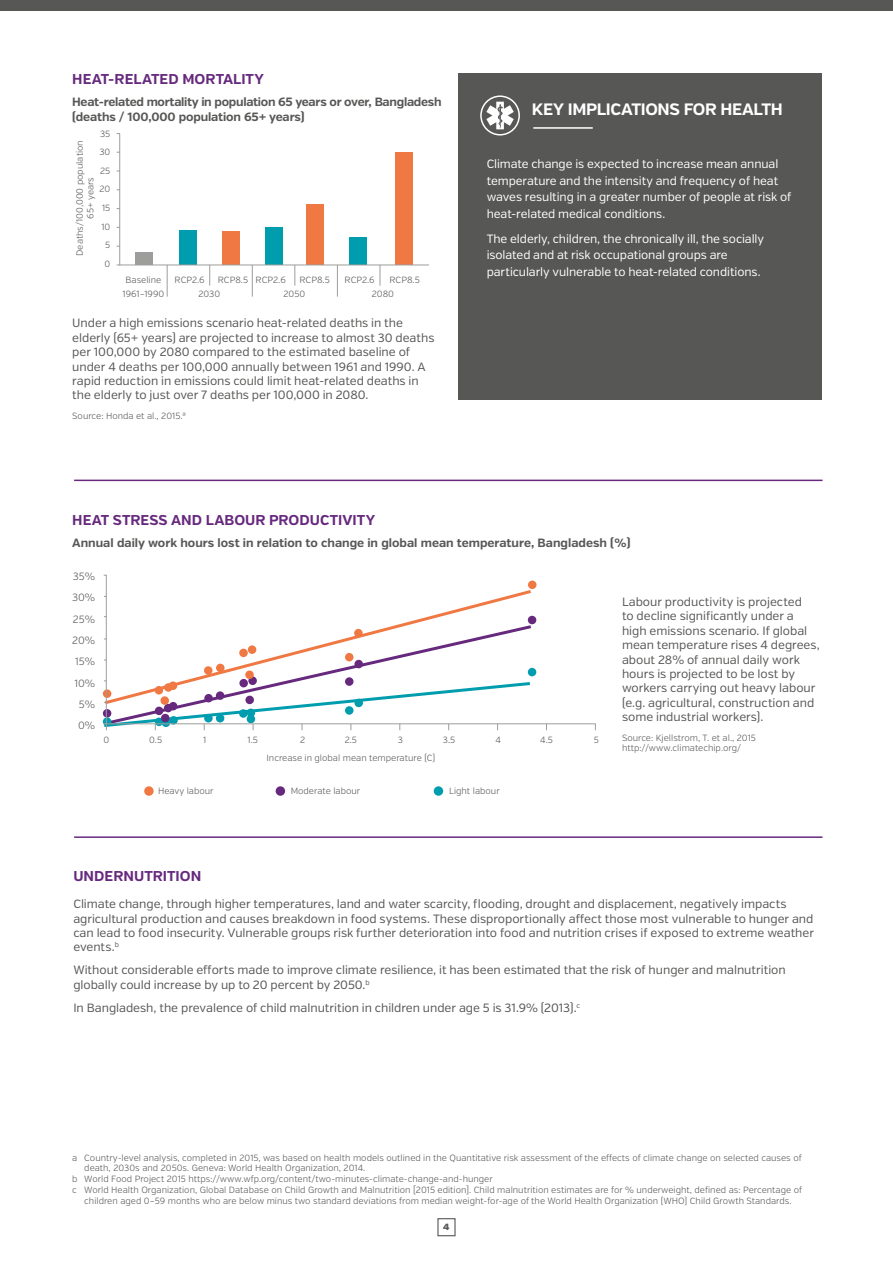
<style>
.page{position:relative;width:893px;height:1263px;background:#fff}
.page>*{position:absolute;margin:0;border:0;box-sizing:border-box;transform-origin:0 0}
.t1{font:700 16.5px "Verb";letter-spacing:-.02em;color:#fff}
.t2{font:700 14.25px "Verb";letter-spacing:.005em;color:#66297d}
.t3{font:12px/14.4px "Verb";letter-spacing:-.005em;color:#575756}
.t4{font:12px/16.5px "Verb";letter-spacing:-.005em;color:#fff}
.t5{font:700 12px/14.4px "Verb";letter-spacing:-.01em;color:#575756}
.t6{font:300 10.5px/21.3px "Verb";color:#575756;text-align:right}
.t7{font:300 9px/18.6px "Verb";color:#575756}
.t8{font:900 9px "Verb";color:#575756}
</style>
<div class="page">
<hr style="left:74px;top:480px;width:748px;height:1px;background:#66297d">
<hr style="left:74px;top:836px;width:748px;height:2px;background:#66297d">
<div style="left:458px;top:73px;width:363px;height:327px;background:#575756"></div>
<hr style="left:533px;top:127px;width:60px;height:2px;background:#fff">
<div style="left:480px;top:95px;width:40px;height:41px;border:2px solid #fff;border-radius:50%"></div>
<svg style="left:486px;top:102px;width:28px;height:27px"></svg>
<div style="left:144px;top:786px;width:10px;height:10px;background:#ef7843;border-radius:50%"></div>
<div style="left:276px;top:786px;width:9px;height:10px;background:#66297d;border-radius:50%"></div>
<div style="left:434px;top:786px;width:9px;height:10px;background:#009dae;border-radius:50%"></div>
<svg style="left:103px;top:574px;width:493px;height:150px"></svg>
<svg style="left:102px;top:623px;width:432px;height:107px"></svg>
<div style="left:437px;top:1218px;width:19px;height:18px;border:1px solid #575756"></div>
<div style="left:0;top:0;width:893px;height:11px;background:#575756"></div>
<hr style="left:167px;top:265px;width:1px;height:32px;background:#9d9d9c">
<hr style="left:252px;top:265px;width:1px;height:32px;background:#9d9d9c">
<hr style="left:337px;top:265px;width:1px;height:32px;background:#9d9d9c">
<svg style="left:117px;top:133px;width:312px;height:153px"></svg>
<p class="t2" style="left:72px;top:70px;width:193px">HEAT-RELATED MORTALITY</p>
<p class="t5" style="left:72px;top:95px;width:371px">Heat-related mortality in population 65 years or over, Bangladesh (deaths / 100,000 population 65+ years)</p>
<p class="t7" style="left:99px;top:124px;width:13px;text-align:right">35<br>30<br>25<br>20<br>15<br>10<br>5<br>0</p>
<p class="t7" style="left:175px;top:270px;width:32px">RCP2.6</p>
<p class="t7" style="left:218px;top:270px;width:69px">RCP8.5 RCP2.6</p>
<p class="t7" style="left:300px;top:270px;width:32px">RCP8.5</p>
<p class="t7" style="left:345px;top:270px;width:32px">RCP2.6</p>
<p class="t7" style="left:389px;top:270px;width:32px">RCP8.5</p>
<p class="t7" style="left:123px;top:284px;width:43px">1961–1990</p>
<p class="t7" style="left:198px;top:284px;width:23px">2030</p>
<p class="t7" style="left:283px;top:284px;width:23px">2050</p>
<p class="t7" style="left:372px;top:284px;width:24px">2080</p>
<p class="t7" style="left:74px;top:256px;width:117px;line-height:10.8px;text-align:center;rotate:-90deg">Deaths/100,000 population<br>65+ years</p>
<p class="t7" style="left:126px;top:270px;width:37px">Baseline</p>
<p class="t3" style="left:72px;top:316px;width:364px">Under a high emissions scenario heat-related deaths in the elderly (65+ years) are projected to increase to almost 30 deaths per 100,000 by 2080 compared to the estimated baseline of under 4 deaths per 100,000 annually between 1961 and 1990. A rapid reduction in emissions could limit heat-related deaths in the elderly to just over 7 deaths per 100,000 in 2080.</p>
<p class="t7" style="left:72px;top:406px;width:115px">Source: Honda et al., 2015.a</p>
<p class="t2" style="left:72px;top:511px;width:304px">HEAT STRESS AND LABOUR PRODUCTIVITY</p>
<h1 class="t1" style="left:532px;top:99px;width:252px">KEY IMPLICATIONS FOR HEALTH</h1>
<p class="t4" style="left:487px;top:156px;width:306px">Climate change is expected to increase mean annual temperature and the intensity and frequency of heat waves resulting in a greater number of people at risk of heat-related medical conditions.</p>
<p class="t4" style="left:487px;top:231px;width:279px">The elderly, children, the chronically ill, the socially isolated and at risk occupational groups are particularly vulnerable to heat-related conditions.</p>
<p class="t5" style="left:72px;top:535px;width:560px">Annual daily work hours lost in relation to change in global mean temperature, Bangladesh (%)</p>
<p class="t6" style="left:72px;top:566px;width:25px">35%<br>30%<br>25%<br>20%<br>15%<br>10%<br>5%<br>0%</p>
<p class="t7" style="left:103px;top:731px;width:7px">0</p>
<p class="t7" style="left:149px;top:731px;width:14px">0.5</p>
<p class="t7" style="left:203px;top:731px;width:5px">1</p>
<p class="t7" style="left:248px;top:731px;width:12px">1.5</p>
<p class="t7" style="left:345px;top:731px;width:14px">2.5</p>
<p class="t7" style="left:443px;top:731px;width:14px">3.5</p>
<p class="t7" style="left:540px;top:731px;width:14px">4.5</p>
<p class="t7" style="left:267px;top:749px;width:170px">Increase in global mean temperature (C)</p>
<p class="t7" style="left:300px;top:731px;width:7px">2</p>
<p class="t7" style="left:398px;top:731px;width:7px">3</p>
<p class="t7" style="left:495px;top:731px;width:7px">4</p>
<p class="t7" style="left:594px;top:731px;width:7px">5</p>
<p class="t7" style="left:158px;top:782px;width:57px">Heavy labour</p>
<p class="t7" style="left:291px;top:782px;width:71px">Moderate labour</p>
<p class="t7" style="left:449px;top:782px;width:52px">Light labour</p>
<p class="t3" style="left:622px;top:595px;width:199px">Labour productivity is projected<br>to decline significantly under a high emissions scenario. If global mean temperature rises 4 degrees, about 28% of annual daily work hours is projected to be lost by workers carrying out heavy labour (e.g. agricultural, construction and some industrial workers).</p>
<p class="t7" style="left:622px;top:732px;width:135px;line-height:10.8px">Source: Kjellstrom, T. et al., 2015 http://www.climatechip.org/</p>
<p class="t2" style="left:73px;top:867px;width:129px">UNDERNUTRITION</p>
<p class="t3" style="left:73px;top:897px;width:742px">Climate change, through higher temperatures, land and water scarcity, flooding, drought and displacement, negatively impacts agricultural production and causes breakdown in food systems. These disproportionally affect those most vulnerable to hunger and can lead to food insecurity. Vulnerable groups risk further deterioration into food and nutrition crises if exposed to extreme weather events.<sup>b</sup></p>
<p class="t3" style="left:73px;top:963px;width:714px">Without considerable efforts made to improve climate resilience, it has been estimated that the risk of hunger and malnutrition globally could increase by up to 20 percent by 2050.<sup>b</sup></p>
<p class="t3" style="left:73px;top:1000px;width:508px">In Bangladesh, the prevalence of child malnutrition in children under age 5 is 31.9% (2013).<sup>c</sup></p>
<p class="t7" style="left:72px;top:1148px;width:731px">a Country-level analysis, completed in 2015, was based on health models outlined in the Quantitative risk assessment of the effects of climate change on selected causes of</p>
<p class="t7" style="left:84px;top:1159px;width:283px">death, 2030s and 2050s. Geneva: World Health Organization, 2014.</p>
<p class="t7" style="left:72px;top:1170px;width:422px">b World Food Project 2015 https://www.wfp.org/content/two-minutes-climate-change-and-hunger</p>
<p class="t7" style="left:72px;top:1181px;width:731px">c World Health Organization, Global Database on Child Growth and Malnutrition [2015 edition]. Child malnutrition estimates are for % underweight, defined as: Percentage of</p>
<p class="t7" style="left:84px;top:1191px;width:709px">children aged 0–59 months who are below minus two standard deviations from median weight-for-age of the World Health Organization (WHO) Child Growth Standards.</p>
<p class="t8" style="left:443px;top:1221px;width:8px">4</p>
</div>
